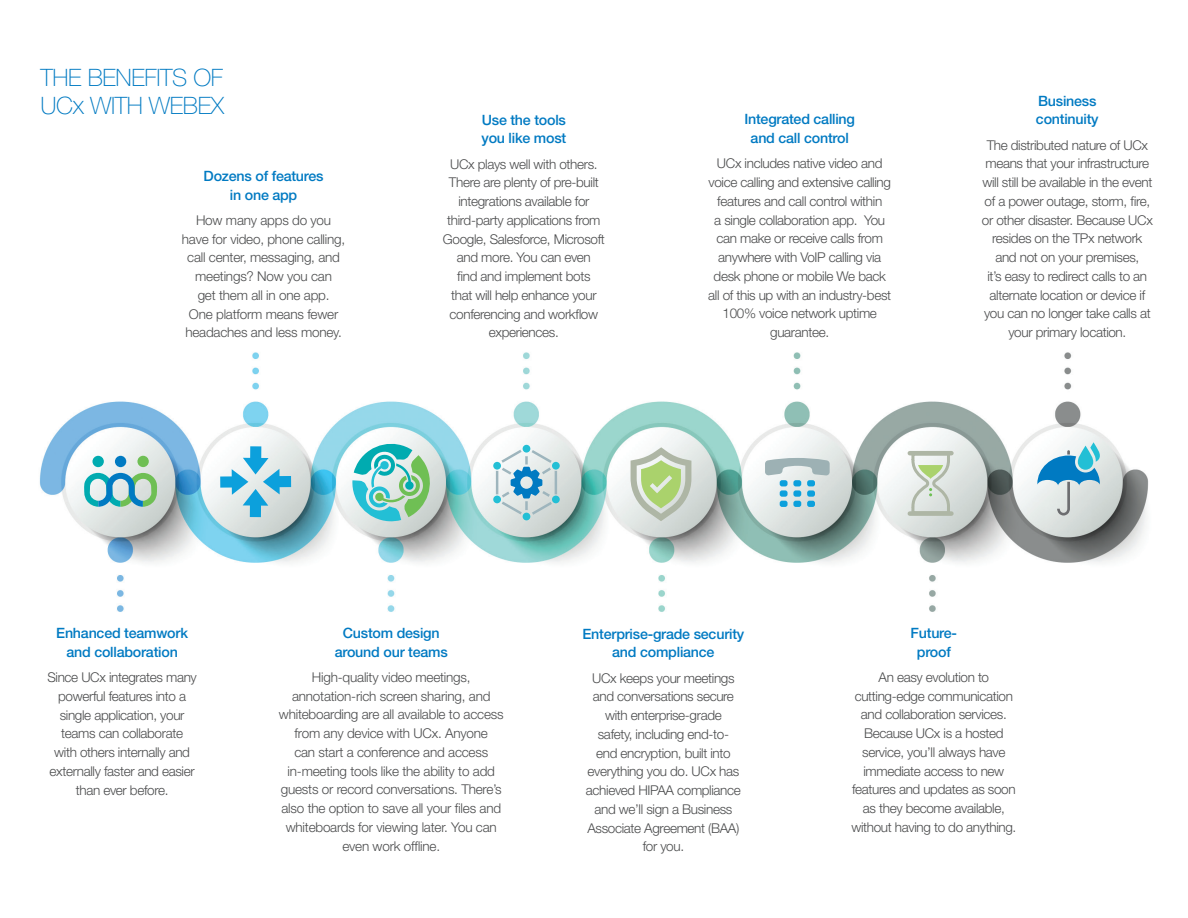
<style>
.page{position:relative;width:1188px;height:918px;background:#fff}
.page>*{position:absolute;margin:0;border:0;box-sizing:border-box;transform-origin:0 0}
.t1{font:100 24px/27.2px "Helvetica Neue";letter-spacing:-.015em;color:#007ac2}
.t2{font:500 14.25px/18.8px "Helvetica Neue";letter-spacing:-.015em;color:#007ac2;text-align:center}
.t3{font:300 13.5px/18.8px "Helvetica Neue";letter-spacing:-.025em;color:#4b4c4d;text-align:center}
.s1{font-size:25.5px}
</style>
<div class="page">
<img style="left:39px;top:352px;width:1110px;height:260px">
<svg style="left:220px;top:446px;width:71px;height:71px"></svg>
<div style="left:92px;top:456px;width:12px;height:11px;background:#00abb0;border-radius:50%"></div>
<div style="left:137px;top:456px;width:12px;height:11px;background:#6fbf54;border-radius:50%"></div>
<svg style="left:84px;top:473px;width:74px;height:34px;background:#83c3c0"></svg>
<div style="left:115px;top:456px;width:11px;height:11px;background:#007ac2;border-radius:50%"></div>
<svg style="left:351px;top:438px;width:84px;height:83px;background:#98d4c8"></svg>
<div style="left:523px;top:445px;width:7px;height:8px;background:#23bfd5;border-radius:50%"></div>
<svg style="left:552px;top:462px;width:8px;height:8px"></svg>
<svg style="left:493px;top:462px;width:8px;height:8px"></svg>
<div style="left:552px;top:496px;width:8px;height:7px;background:#23bfd5;border-radius:50%"></div>
<div style="left:493px;top:496px;width:8px;height:7px;background:#23bfd5;border-radius:50%"></div>
<div style="left:523px;top:513px;width:7px;height:7px;background:#23bfd5;border-radius:50%"></div>
<svg style="left:496px;top:450px;width:61px;height:65px"></svg>
<svg style="left:631px;top:447px;width:60px;height:74px;background:#c5d5b3"></svg>
<svg style="left:765px;top:458px;width:65px;height:18px"></svg>
<div style="left:780px;top:480px;width:8px;height:6px;background:#0ca0dc;border-radius:2px"></div>
<div style="left:793px;top:480px;width:8px;height:6px;background:#0ca0dc;border-radius:2px"></div>
<div style="left:807px;top:480px;width:8px;height:6px;background:#0ca0dc;border-radius:2px"></div>
<div style="left:780px;top:490px;width:8px;height:7px;background:#0ca0dc;border-radius:2px"></div>
<div style="left:793px;top:490px;width:8px;height:7px;background:#0ca0dc;border-radius:2px"></div>
<div style="left:807px;top:490px;width:8px;height:7px;background:#0ca0dc;border-radius:2px"></div>
<div style="left:780px;top:501px;width:8px;height:6px;background:#0ca0dc;border-radius:2px"></div>
<div style="left:793px;top:501px;width:8px;height:6px;background:#0ca0dc;border-radius:2px"></div>
<div style="left:807px;top:501px;width:8px;height:6px;background:#0ca0dc;border-radius:2px"></div>
<svg style="left:1037px;top:442px;width:63px;height:74px"></svg>
<svg style="left:1078px;top:446px;width:15px;height:24px"></svg>
<svg style="left:910px;top:451px;width:42px;height:65px;background:#cfd8ca"></svg>
<h1 class="t1" style="left:40px;top:64px;width:185px">THE BENEFITS OF<br>UC<span class="s1">x</span> WITH WEBEX</h1>
<p class="t2" style="left:204px;top:166px;width:121px">Dozens of features in one app</p>
<p class="t3" style="left:182px;top:210px;width:165px">How many apps do you have for video, phone calling, call center, messaging, and meetings? Now you can<br>get them all in one app.<br>One platform means fewer headaches and less money.</p>
<p class="t2" style="left:481px;top:110px;width:86px;text-align:left">Use the tools you like most</p>
<p class="t3" style="left:443px;top:154px;width:163px">UCx plays well with others.<br>There are plenty of pre-built integrations available for third-party applications from<br>Google, Salesforce, Microsoft and more. You can even<br>find and implement bots<br>that will help enhance your conferencing and workflow experiences.</p>
<p class="t2" style="left:744px;top:110px;width:112px">Integrated calling and call control</p>
<p class="t3" style="left:708px;top:154px;width:184px">UCx includes native video and voice calling and extensive calling features and call control within<br>a single collaboration app. You can make or receive calls from anywhere with VoIP calling via desk phone or mobile We back all of this up with an industry-best<br>100% voice network uptime guarantee.</p>
<p class="t2" style="left:1036px;top:91px;width:64px;text-align:left">Business continuity</p>
<p class="t3" style="left:982px;top:135px;width:173px">The distributed nature of UCx means that your infrastructure will still be available in the event of a power outage, storm, fire, or other disaster. Because UCx resides on the TPx network and not on your premises,<br>it’s easy to redirect calls to an alternate location or device if you can no longer take calls at your primary location.</p>
<p class="t2" style="left:56px;top:624px;width:133px">Enhanced teamwork and collaboration</p>
<p class="t3" style="left:47px;top:668px;width:151px">Since UCx integrates many powerful features into a single application, your teams can collaborate<br>with others internally and externally faster and easier than ever before.</p>
<p class="t2" style="left:335px;top:623px;width:114px">Custom design around our teams</p>
<p class="t3" style="left:279px;top:667px;width:226px">High-quality video meetings, annotation-rich screen sharing, and whiteboarding are all available to access from any device with UCx. Anyone<br>can start a conference and access in-meeting tools like the ability to add guests or record conversations. There’s also the option to save all your files and whiteboards for viewing later. You can even work offline.</p>
<p class="t2" style="left:583px;top:624px;width:163px">Enterprise-grade security and compliance</p>
<p class="t3" style="left:586px;top:668px;width:156px">UCx keeps your meetings and conversations secure with enterprise-grade<br>safety, including end-to&shy;end encryption, built into everything you do. UCx has achieved HIPAA compliance and we’ll sign a Business<br>Associate Agreement (BAA) for you.</p>
<p class="t2" style="left:911px;top:623px;width:48px">Future&shy;proof</p>
<p class="t3" style="left:851px;top:667px;width:166px">An easy evolution to cutting-edge communication and collaboration services.<br>Because UCx is a hosted service, you’ll always have immediate access to new features and updates as soon as they become available, without having to do anything.</p>
</div>
